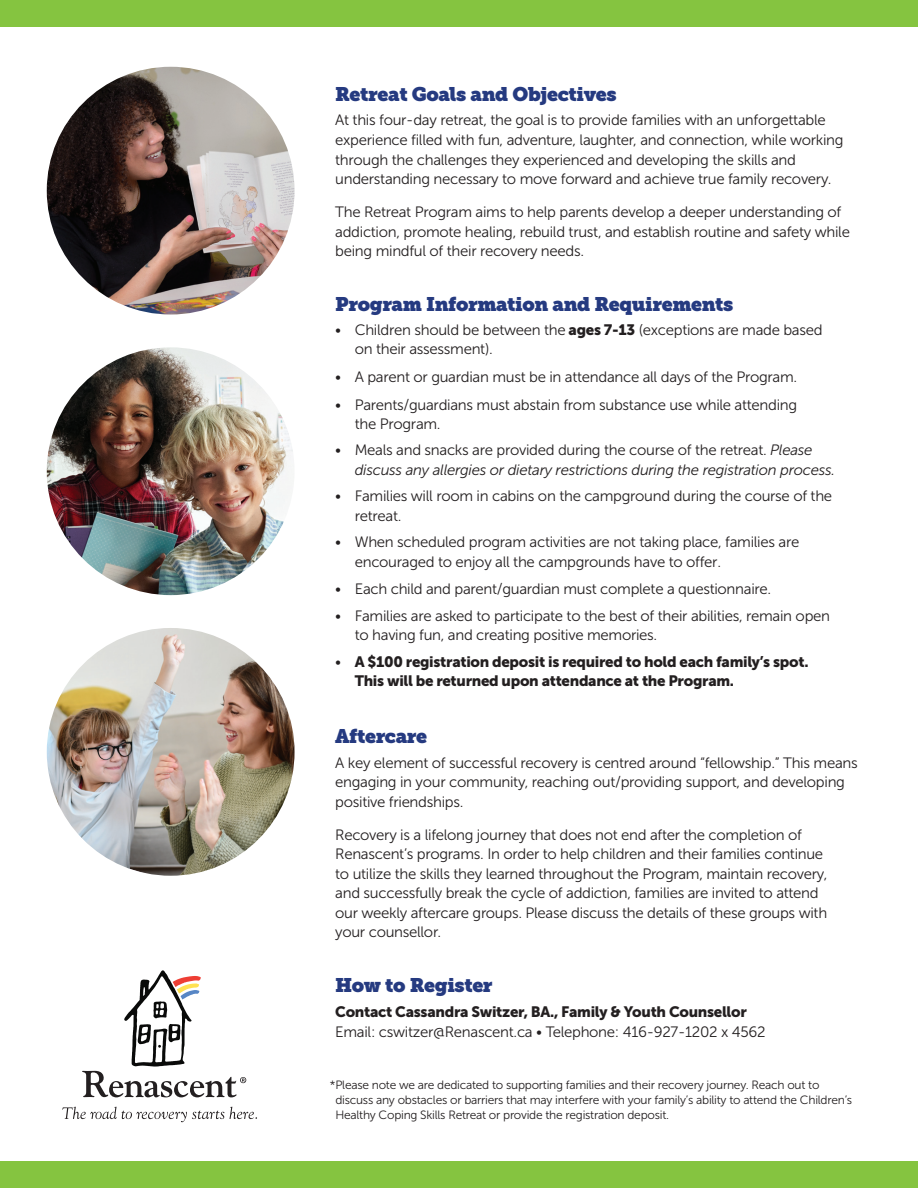
<style>
.page{position:relative;width:918px;height:1188px;background:#fff}
.page>*{position:absolute;margin:0;border:0;box-sizing:border-box;transform-origin:0 0}
.t1{font:19.5px "Museo Slab";letter-spacing:-.02em;color:#253a80}
.t2{font:15px/19.5px "Museo Sans 300";letter-spacing:-.02em;color:#231f20}
.t3{font:15px/18.3px "Museo Sans 900";letter-spacing:-.02em;color:#231f20}
.t4{font:italic 15px/19.5px "Museo Sans 300";letter-spacing:-.02em;color:#231f20}
.t5{font:12px/15px "Museo Sans 300";letter-spacing:-.02em;color:#231f20}
.s1{font-family:"Museo Sans 900"}
.s2{font-style:normal}
.s3{font-family:"Museo Sans 300"}
</style>
<div class="page">
<div style="left:0;top:0;width:918px;height:27px;background:#85c440"></div>
<div style="left:0;top:1161px;width:918px;height:27px;background:#85c440"></div>
<img style="left:47px;top:67px;width:248px;height:248px;border-radius:124px">
<img style="left:47px;top:347px;width:248px;height:248px;border-radius:124px">
<img style="left:47px;top:628px;width:248px;height:248px;border-radius:124px">
<svg style="left:62px;top:1107px;width:162px;height:15px"></svg>
<svg style="left:230px;top:1107px;width:27px;height:12px"></svg>
<svg style="left:82px;top:970px;width:164px;height:127px"></svg>
<h1 class="t1" style="left:335px;top:82px;width:283px">Retreat Goals and Objectives</h1>
<p class="t2" style="left:335px;top:110px;width:510px;line-height:20px">At this four-day retreat, the goal is to provide families with an unforgettable experience filled with fun, adventure, laughter, and connection, while working through the challenges they experienced and developing the skills and understanding necessary to move forward and achieve true family recovery.</p>
<p class="t2" style="left:335px;top:202px;width:516px">The Retreat Program aims to help parents develop a deeper understanding of addiction, promote healing, rebuild trust, and establish routine and safety while being mindful of their recovery needs.</p>
<h1 class="t1" style="left:335px;top:293px;width:400px">Program Information and Requirements</h1>
<p class="t2" style="left:355px;top:320px;width:469px;text-indent:-19px">• Children should be between the <span class="s1">ages 7-13</span> (exceptions are made based on their assessment).</p>
<p class="t2" style="left:335px;top:367px;width:464px">• A parent or guardian must be in attendance all days of the Program.</p>
<p class="t2" style="left:355px;top:395px;width:444px;text-indent:-19px">• Parents/guardians must abstain from substance use while attending the Program.</p>
<p class="t4" style="left:355px;top:441px;width:482px;text-indent:-19px"><span class="s2">• Meals and snacks are provided during the course of the retreat.</span> Please discuss any allergies or dietary restrictions during the registration process.</p>
<p class="t2" style="left:355px;top:487px;width:479px;text-indent:-19px">• Families will room in cabins on the campground during the course of the retreat.</p>
<p class="t2" style="left:355px;top:532px;width:446px;text-indent:-19px">• When scheduled program activities are not taking place, families are encouraged to enjoy all the campgrounds have to offer.</p>
<p class="t2" style="left:335px;top:580px;width:438px">• Each child and parent/guardian must complete a questionnaire.</p>
<p class="t2" style="left:355px;top:606px;width:477px;text-indent:-19px">• Families are asked to participate to the best of their abilities, remain open to having fun, and creating positive memories.</p>
<p class="t3" style="left:355px;top:653px;width:455px;text-indent:-19px"><span class="s3">•</span> A $100 registration deposit is required to hold each family’s spot.<br>This will be returned upon attendance at the Program.</p>
<h1 class="t1" style="left:335px;top:724px;width:94px">Aftercare</h1>
<p class="t2" style="left:335px;top:753px;width:524px">A key element of successful recovery is centred around “fellowship.” This means engaging in your community, reaching out/providing support, and developing positive friendships.</p>
<p class="t2" style="left:335px;top:825px;width:494px">Recovery is a lifelong journey that does not end after the completion of Renascent’s programs. In order to help children and their families continue to utilize the skills they learned throughout the Program, maintain recovery, and successfully break the cycle of addiction, families are invited to attend our weekly aftercare groups. Please discuss the details of these groups with your counsellor.</p>
<h1 class="t1" style="left:335px;top:974px;width:159px">How to Register</h1>
<p class="t3" style="left:335px;top:1003px;width:413px">Contact Cassandra Switzer, BA., Family &amp; Youth Counsellor</p>
<p class="t2" style="left:335px;top:1022px;width:432px">Email: cswitzer@Renascent.ca • Telephone: 416-927-1202 x 4562</p>
<p class="t5" style="left:335px;top:1077px;width:518px;text-indent:-5px">*Please note we are dedicated to supporting families and their recovery journey. Reach out to discuss any obstacles or barriers that may interfere with your family’s ability to attend the Children’s<br>Healthy Coping Skills Retreat or provide the registration deposit.</p>
</div>
